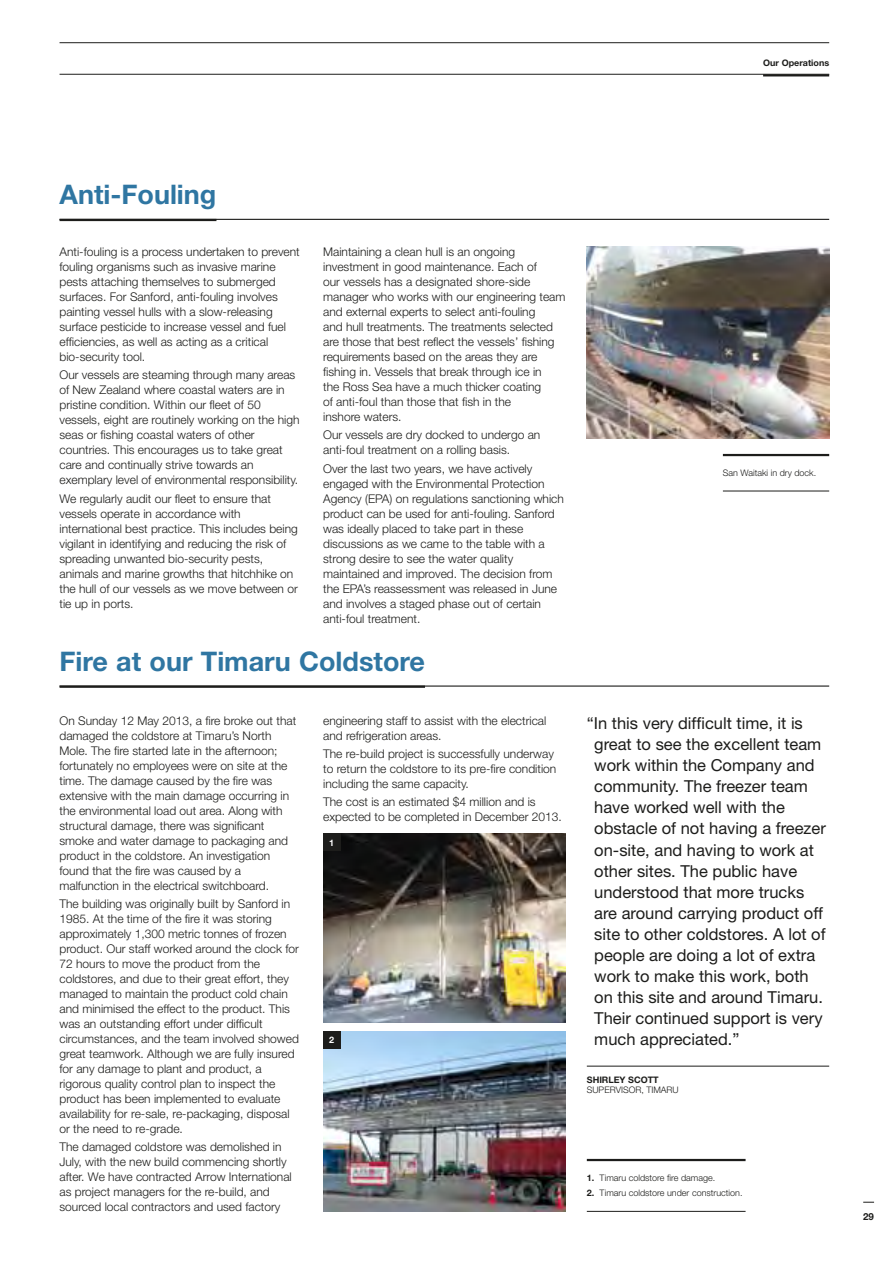
<style>
.page{position:relative;width:893px;height:1263px;background:#fff}
.page>*{position:absolute;margin:0;border:0;box-sizing:border-box;transform-origin:0 0}
.Heading_2{font:700 27px "Helvetica Neue";color:#2f76a2}
.Quote_with_name{font:16.5px/21px "Helvetica Neue";color:#1d1d1b}
.Body_copy{font:300 12px/15px "Helvetica Neue";color:#1d1d1b}
.t1{font:700 9.75px "Helvetica Neue";color:#1d1d1b}
.Caption__thick_rule{font:300 9px "Helvetica Neue";color:#1d1d1b}
.Caption__thin_rule_b{font:300 9px "Helvetica Neue";color:#1d1d1b}
.Name_under_quote{font:700 9px "Helvetica Neue";color:#1d1d1b}
.Title_under_quote{font:300 9px "Helvetica Neue";color:#1d1d1b}
.photo_numbers{font:700 9px "Helvetica Neue";color:#fff}
.s1{font-weight:700}
</style>
<div class="page">
<hr style="left:60px;top:42px;width:769px;height:1px;background:#1d1d1b">
<hr style="left:60px;top:74px;width:769px;height:1px;background:#1d1d1b">
<hr style="left:763px;top:74px;width:66px;height:2px;background:#1d1d1b">
<hr style="left:587px;top:1066px;width:242px;height:1px;background:#1d1d1b">
<hr style="left:60px;top:219px;width:769px;height:1px;background:#1d1d1b">
<hr style="left:60px;top:219px;width:156px;height:2px;background:#1d1d1b">
<hr style="left:723px;top:454px;width:106px;height:2px;background:#1d1d1b">
<hr style="left:723px;top:491px;width:106px;height:1px;background:#1d1d1b">
<img style="left:587px;top:247px;width:242px;height:191px">
<hr style="left:60px;top:685px;width:769px;height:2px;background:#1d1d1b">
<hr style="left:60px;top:685px;width:365px;height:3px;background:#1d1d1b">
<hr style="left:587px;top:1159px;width:159px;height:2px;background:#1d1d1b">
<hr style="left:587px;top:1211px;width:159px;height:1px;background:#1d1d1b">
<img style="left:323px;top:833px;width:243px;height:190px">
<img style="left:323px;top:1031px;width:243px;height:180px">
<div style="left:323px;top:833px;width:17px;height:17px;background:#1d1d1b"></div>
<div style="left:323px;top:1031px;width:17px;height:17px;background:#1d1d1b"></div>
<p class="Name_under_quote" style="left:763px;top:57px;width:68px">Our Operations</p>
<p class="Heading_2" style="left:60px;top:178px;width:158px">Anti-Fouling</p>
<p class="Body_copy" style="left:60px;top:244px;width:242px">Anti-fouling is a process undertaken to prevent fouling organisms such as invasive marine pests attaching themselves to submerged surfaces. For Sanford, anti-fouling involves painting vessel hulls with a slow-releasing surface pesticide to increase vessel and fuel efficiencies, as well as acting as a critical bio-security tool.</p>
<p class="Body_copy" style="left:60px;top:367px;width:242px">Our vessels are steaming through many areas of New Zealand where coastal waters are in pristine condition. Within our fleet of 50 vessels, eight are routinely working on the high seas or fishing coastal waters of other countries. This encourages us to take great care and continually strive towards an exemplary level of environmental responsibility.</p>
<p class="Body_copy" style="left:60px;top:490px;width:240px">We regularly audit our fleet to ensure that vessels operate in accordance with international best practice. This includes being vigilant in identifying and reducing the risk of spreading unwanted bio-security pests, animals and marine growths that hitchhike on the hull of our vessels as we move between or tie up in ports.</p>
<p class="Body_copy" style="left:323px;top:244px;width:244px">Maintaining a clean hull is an ongoing investment in good maintenance. Each of<br>our vessels has a designated shore-side manager who works with our engineering team and external experts to select anti-fouling<br>and hull treatments. The treatments selected are those that best reflect the vessels’ fishing requirements based on the areas they are fishing in. Vessels that break through ice in<br>the Ross Sea have a much thicker coating<br>of anti-foul than those that fish in the<br>inshore waters.</p>
<p class="Body_copy" style="left:323px;top:427px;width:219px">Our vessels are dry docked to undergo an anti-foul treatment on a rolling basis.</p>
<p class="Body_copy" style="left:323px;top:460px;width:242px">Over the last two years, we have actively engaged with the Environmental Protection Agency (EPA) on regulations sanctioning which product can be used for anti-fouling. Sanford was ideally placed to take part in these discussions as we came to the table with a strong desire to see the water quality maintained and improved. The decision from the EPA’s reassessment was released in June and involves a staged phase out of certain anti-foul treatment.</p>
<p class="Caption__thick_rule" style="left:723px;top:467px;width:95px">San Waitaki in dry dock.</p>
<p class="Heading_2" style="left:60px;top:644px;width:367px">Fire at our Timaru Coldstore</p>
<p class="Body_copy" style="left:60px;top:713px;width:238px">On Sunday 12 May 2013, a fire broke out that damaged the coldstore at Timaru’s North Mole. The fire started late in the afternoon; fortunately no employees were on site at the time. The damage caused by the fire was extensive with the main damage occurring in the environmental load out area. Along with structural damage, there was significant smoke and water damage to packaging and product in the coldstore. An investigation found that the fire was caused by a malfunction in the electrical switchboard.</p>
<p class="Body_copy" style="left:60px;top:896px;width:241px">The building was originally built by Sanford in 1985. At the time of the fire it was storing approximately 1,300 metric tonnes of frozen product. Our staff worked around the clock for 72 hours to move the product from the coldstores, and due to their great effort, they managed to maintain the product cold chain and minimised the effect to the product. This was an outstanding effort under difficult circumstances, and the team involved showed great teamwork. Although we are fully insured for any damage to plant and product, a rigorous quality control plan to inspect the product has been implemented to evaluate availability for re-sale, re-packaging, disposal or the need to re-grade.</p>
<p class="Body_copy" style="left:60px;top:1139px;width:234px">The damaged coldstore was demolished in July, with the new build commencing shortly after. We have contracted Arrow International as project managers for the re-build, and sourced local contractors and used factory</p>
<p class="Body_copy" style="left:323px;top:713px;width:225px">engineering staff to assist with the electrical and refrigeration areas.</p>
<p class="Body_copy" style="left:323px;top:746px;width:235px">The re-build project is successfully underway to return the coldstore to its pre-fire condition including the same capacity.</p>
<p class="Body_copy" style="left:323px;top:794px;width:240px">The cost is an estimated $4 million and is expected to be completed in December 2013.</p>
<p class="photo_numbers" style="left:329px;top:837px;width:7px">1</p>
<p class="photo_numbers" style="left:329px;top:1034px;width:7px">2</p>
<p class="Quote_with_name" style="left:594px;top:713px;width:233px;text-indent:-7px">“In this very difficult time, it is great to see the excellent team work within the Company and community. The freezer team have worked well with the obstacle of not having a freezer on-site, and having to work at other sites. The public have understood that more trucks are around carrying product off site to other coldstores. A lot of people are doing a lot of extra work to make this work, both on this site and around Timaru.<br>Their continued support is very much appreciated.”</p>
<p class="Name_under_quote" style="left:587px;top:1074px;width:73px">SHIRLEY SCOTT</p>
<p class="Title_under_quote" style="left:587px;top:1084px;width:93px">SUPERVISOR, TIMARU</p>
<p class="Caption__thick_rule" style="left:587px;top:1172px;width:130px"><span class="s1">1.</span> Timaru coldstore fire damage.</p>
<p class="Caption__thin_rule_b" style="left:587px;top:1187px;width:157px"><span class="s1">2.</span> Timaru coldstore under construction.</p>
<p class="t1" style="left:863px;top:1211px;width:12px">29</p>
</div>
